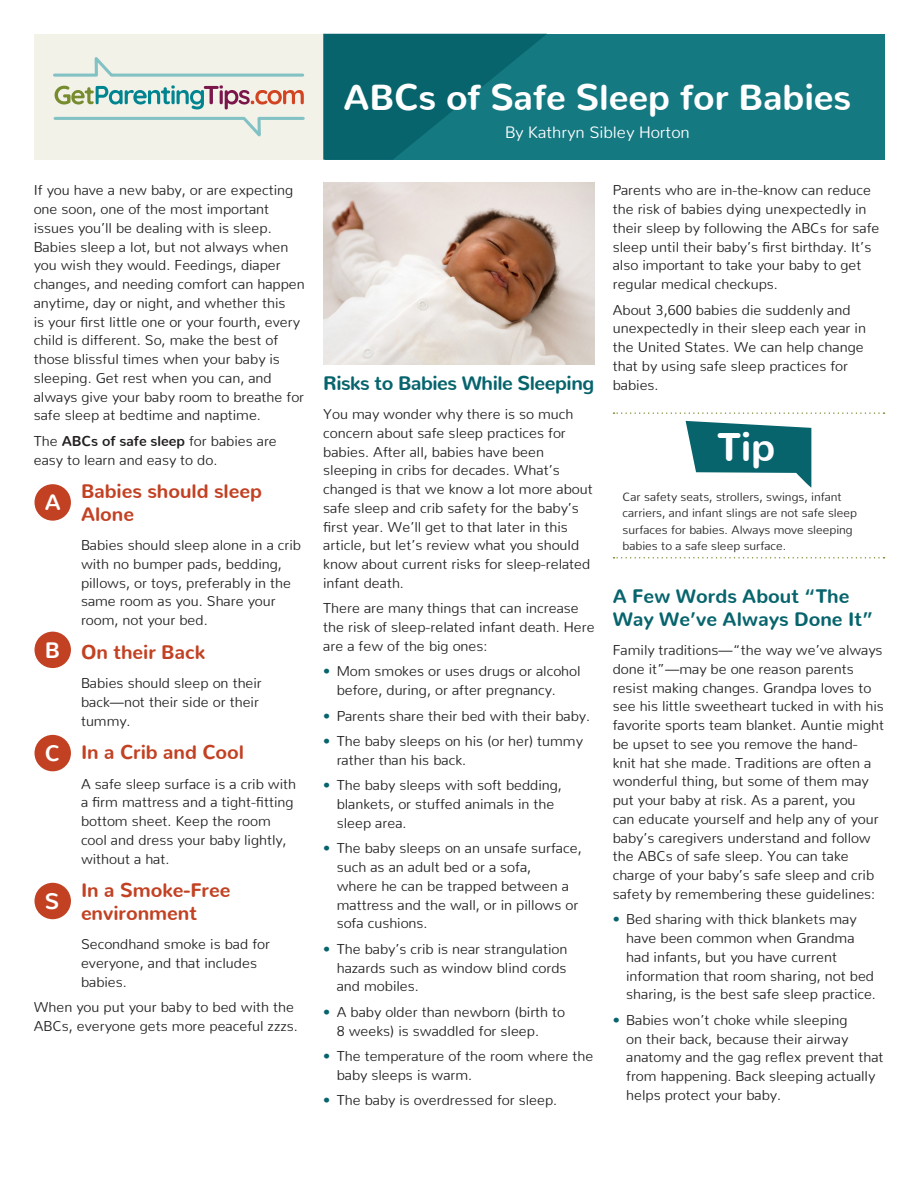
<style>
.page{position:relative;width:918px;height:1188px;background:#fff}
.page>*{position:absolute;margin:0;border:0;box-sizing:border-box;transform-origin:0 0}
.t1{font:800 39.75px "Nunito";color:#fff}
.t2{font:800 36px "Nunito";color:#fff}
.t3{font:700 22.35px "Nunito";color:#fff}
.t4{font:800 19.5px/22.5px "Nunito";color:#c24123}
.t5{font:800 19.5px/22.5px "Nunito";color:#07646d}
.t6{font:800 19.5px "Nunito";letter-spacing:-.02em;color:#07646d}
.t7{font:300 16.5px "Nunito";color:#fff}
.t8{font:300 14.25px/18.8px "Nunito";color:#231f20}
.t9{font:300 12px/16.5px "Nunito";color:#231f20}
.s1{font-weight:700}
.s2{color:#07646d}
</style>
<div class="page">
<div style="left:35px;top:34px;width:288px;height:126px;background:#f2f2e9"></div>
<svg style="left:53px;top:116px;width:252px;height:20px"></svg>
<svg style="left:53px;top:57px;width:251px;height:20px"></svg>
<svg style="left:55px;top:85px;width:249px;height:24px"></svg>
<div style="left:325px;top:34px;width:559px;height:126px;background:#157982"></div>
<svg style="left:323px;top:34px;width:223px;height:126px"></svg>
<div style="left:35px;top:484px;width:36px;height:37px;background:#c24123;border-radius:50%"></div>
<div style="left:35px;top:632px;width:36px;height:36px;background:#c24123;border-radius:50%"></div>
<div style="left:35px;top:735px;width:36px;height:36px;background:#c24123;border-radius:50%"></div>
<div style="left:35px;top:883px;width:36px;height:36px;background:#c24123;border-radius:50%"></div>
<img style="left:323px;top:183px;width:272px;height:181px">
<svg style="left:614px;top:412px;width:271px;height:2px"></svg>
<svg style="left:614px;top:557px;width:271px;height:2px"></svg>
<svg style="left:686px;top:421px;width:125px;height:67px"></svg>
<p class="t8" style="left:34px;top:182px;width:273px">If you have a new baby, or are expecting one soon, one of the most important issues you’ll be dealing with is sleep.<br>Babies sleep a lot, but not always when you wish they would. Feedings, diaper changes, and needing comfort can happen anytime, day or night, and whether this<br>is your first little one or your fourth, every child is different. So, make the best of those blissful times when your baby is sleeping. Get rest when you can, and always give your baby room to breathe for safe sleep at bedtime and naptime.</p>
<p class="t8" style="left:34px;top:433px;width:245px">The <span class="s1">ABCs of safe sleep</span> for babies are easy to learn and easy to do.</p>
<h3 class="t4" style="left:81px;top:482px;width:183px">Babies should sleep<br>Alone</h3>
<p class="t8" style="left:81px;top:537px;width:222px">Babies should sleep alone in a crib with no bumper pads, bedding, pillows, or toys, preferably in the same room as you. Share your room, not your bed.</p>
<h3 class="t4" style="left:81px;top:643px;width:126px">On their Back</h3>
<p class="t8" style="left:81px;top:675px;width:182px">Babies should sleep on their back—not their side or their tummy.</p>
<h3 class="t4" style="left:81px;top:743px;width:165px">In a Crib and Cool</h3>
<p class="t8" style="left:81px;top:775px;width:217px">A safe sleep surface is a crib with a firm mattress and a tight-fitting bottom sheet. Keep the room cool and dress your baby lightly, without a hat.</p>
<h3 class="t4" style="left:81px;top:881px;width:151px">In a Smoke-Free environment</h3>
<p class="t8" style="left:81px;top:936px;width:190px">Secondhand smoke is bad for everyone, and that includes babies.</p>
<p class="t8" style="left:34px;top:999px;width:266px">When you put your baby to bed with the<br>ABCs, everyone gets more peaceful zzzs.</p>
<h3 class="t3" style="left:45px;top:494px;width:17px">A</h3>
<h3 class="t3" style="left:45px;top:641px;width:17px">B</h3>
<h3 class="t3" style="left:45px;top:745px;width:16px">C</h3>
<h3 class="t3" style="left:45px;top:893px;width:16px">S</h3>
<h2 class="t2" style="left:344px;top:83px;width:509px">ABCs of Safe Sleep for Babies</h2>
<p class="t7" style="left:505px;top:118px;width:186px">By Kathryn Sibley Horton</p>
<h3 class="t6" style="left:323px;top:376px;width:273px">Risks to Babies While Sleeping</h3>
<p class="t8" style="left:323px;top:406px;width:271px">You may wonder why there is so much concern about safe sleep practices for babies. After all, babies have been sleeping in cribs for decades. What’s changed is that we know a lot more about safe sleep and crib safety for the baby’s first year. We’ll get to that later in this article, but let’s review what you should know about current risks for sleep-related infant death.</p>
<p class="t8" style="left:323px;top:600px;width:273px">There are many things that can increase the risk of sleep-related infant death. Here are a few of the big ones:</p>
<p class="t8" style="left:337px;top:663px;width:245px;text-indent:-13px"><span class="s2">•</span> Mom smokes or uses drugs or alcohol before, during, or after pregnancy.</p>
<p class="t8" style="left:323px;top:707px;width:268px"><span class="s2">•</span> Parents share their bed with their baby.</p>
<p class="t8" style="left:337px;top:733px;width:248px;text-indent:-13px"><span class="s2">•</span> The baby sleeps on his (or her) tummy rather than his back.</p>
<p class="t8" style="left:337px;top:777px;width:227px;text-indent:-13px"><span class="s2">•</span> The baby sleeps with soft bedding, blankets, or stuffed animals in the sleep area.</p>
<p class="t8" style="left:337px;top:840px;width:246px;text-indent:-13px"><span class="s2">•</span> The baby sleeps on an unsafe surface, such as an adult bed or a sofa,<br>where he can be trapped between a mattress and the wall, or in pillows or sofa cushions.</p>
<p class="t8" style="left:337px;top:941px;width:232px;text-align:justify;text-indent:-13px"><span class="s2">•</span> The baby’s crib is near strangulation hazards such as window blind cords and mobiles.</p>
<p class="t8" style="left:337px;top:1004px;width:230px;text-indent:-13px"><span class="s2">•</span> A baby older than newborn (birth to<br>8 weeks) is swaddled for sleep.</p>
<p class="t8" style="left:337px;top:1048px;width:258px;text-indent:-13px"><span class="s2">•</span> The temperature of the room where the baby sleeps is warm.</p>
<p class="t8" style="left:323px;top:1092px;width:235px"><span class="s2">•</span> The baby is overdressed for sleep.</p>
<p class="t8" style="left:613px;top:179px;width:268px">Parents who are in-the-know can reduce the risk of babies dying unexpectedly in their sleep by following the ABCs for safe sleep until their baby’s first birthday. It’s also important to take your baby to get regular medical checkups.</p>
<p class="t8" style="left:613px;top:301px;width:255px">About 3,600 babies die suddenly and unexpectedly in their sleep each year in the United States. We can help change that by using safe sleep practices for babies.</p>
<h1 class="t1" style="left:717px;top:432px;width:60px">Tip</h1>
<p class="t9" style="left:623px;top:489px;width:236px">Car safety seats, strollers, swings, infant carriers, and infant slings are not safe sleep surfaces for babies. Always move sleeping babies to a safe sleep surface.</p>
<h3 class="t5" style="left:613px;top:587px;width:262px">A Few Words About “The<br>Way We’ve Always Done It”</h3>
<p class="t8" style="left:613px;top:642px;width:273px">Family traditions—“the way we’ve always done it”—may be one reason parents resist making changes. Grandpa loves to see his little sweetheart tucked in with his favorite sports team blanket. Auntie might be upset to see you remove the hand&shy;knit hat she made. Traditions are often a wonderful thing, but some of them may put your baby at risk. As a parent, you<br>can educate yourself and help any of your baby’s caregivers understand and follow the ABCs of safe sleep. You can take charge of your baby’s safe sleep and crib safety by remembering these guidelines:</p>
<p class="t8" style="left:626px;top:911px;width:251px;text-indent:-13px"><span class="s2">•</span> Bed sharing with thick blankets may have been common when Grandma had infants, but you have current information that room sharing, not bed sharing, is the best safe sleep practice.</p>
<p class="t8" style="left:626px;top:1012px;width:259px;text-indent:-13px"><span class="s2">•</span> Babies won’t choke while sleeping<br>on their back, because their airway anatomy and the gag reflex prevent that from happening. Back sleeping actually helps protect your baby.</p>
</div>
